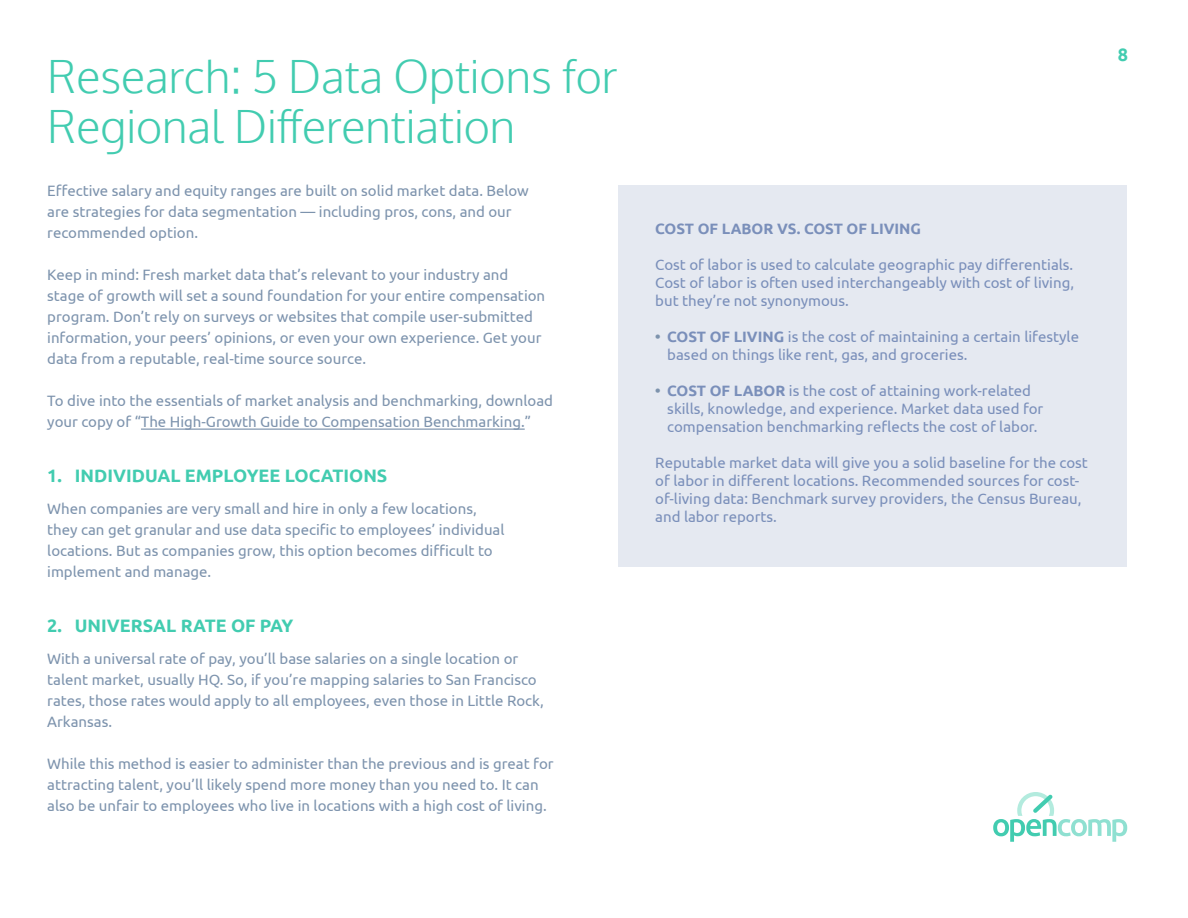
<style>
.page{position:relative;width:1188px;height:918px;background:#fff}
.page>*{position:absolute;margin:0;border:0;box-sizing:border-box;transform-origin:0 0}
.t1{font:300 45px/49.5px "Oxygen";color:#42ccb0}
.t2{font:700 18px "Ubuntu";color:#42ccb0}
.t3{font:15px/21px "Ubuntu";color:#7d93ad}
.t4{font:15px/18px "Ubuntu";color:#7a8fba}
.t5{font:700 15px "Ubuntu";color:#7a8fba}
.s1{font-weight:700;color:#7d93ad}
.s2{font-weight:700}
</style>
<div class="page">
<svg style="left:993px;top:792px;width:134px;height:50px"></svg>
<hr style="left:141px;top:429px;width:384px;height:1px;background:#7d93ad">
<div style="left:618px;top:185px;width:509px;height:381px;background:#e5e9f1"></div>
<h1 class="t1" style="left:47px;top:54px;width:572px">Research: 5 Data Options for<br>Regional Differentiation</h1>
<p class="t3" style="left:47px;top:180px;width:483px">Effective salary and equity ranges are built on solid market data. Below are strategies for data segmentation — including pros, cons, and our recommended option.</p>
<p class="t3" style="left:47px;top:264px;width:500px">Keep in mind: Fresh market data that’s relevant to your industry and stage of growth will set a sound foundation for your entire compensation program. Don’t rely on surveys or websites that compile user-submitted information, your peers’ opinions, or even your own experience. Get your data from a reputable, real-time source source.</p>
<p class="t3" style="left:47px;top:390px;width:507px">To dive into the essentials of market analysis and benchmarking, download your copy of “The High-Growth Guide to Compensation Benchmarking.”</p>
<p class="t2" style="left:47px;top:465px;width:342px">1. INDIVIDUAL EMPLOYEE LOCATIONS</p>
<p class="t3" style="left:47px;top:498px;width:459px">When companies are very small and hire in only a few locations, they can get granular and use data specific to employees’ individual locations. But as companies grow, this option becomes difficult to implement and manage.</p>
<p class="t2" style="left:47px;top:614px;width:248px">2. UNIVERSAL RATE OF PAY</p>
<p class="t3" style="left:47px;top:647px;width:498px">With a universal rate of pay, you’ll base salaries on a single location or talent market, usually HQ. So, if you’re mapping salaries to San Francisco rates, those rates would apply to all employees, even those in Little Rock, Arkansas.</p>
<p class="t3" style="left:47px;top:752px;width:508px">While this method is easier to administer than the previous and is great for attracting talent, you’ll likely spend more money than you need to. It can also be unfair to employees who live in locations with a high cost of living.</p>
<p class="t2" style="left:1118px;top:44px;width:12px">8</p>
<p class="t5" style="left:655px;top:220px;width:267px">COST OF LABOR VS. COST OF LIVING</p>
<p class="t4" style="left:655px;top:255px;width:420px;text-align:justify">Cost of labor is used to calculate geographic pay differentials.<br>Cost of labor is often used interchangeably with cost of living, but they’re not synonymous.</p>
<p class="t4" style="left:667px;top:327px;width:413px;text-indent:-12px"><span class="s1">•</span> <span class="s2">COST OF LIVING</span> is the cost of maintaining a certain lifestyle based on things like rent, gas, and groceries.</p>
<p class="t4" style="left:667px;top:381px;width:378px;text-indent:-12px"><span class="s1">•</span> <span class="s2">COST OF LABOR</span> is the cost of attaining work-related skills, knowledge, and experience. Market data used for compensation benchmarking reflects the cost of labor.</p>
<p class="t4" style="left:655px;top:453px;width:434px">Reputable market data will give you a solid baseline for the cost of labor in different locations. Recommended sources for cost&shy;of-living data: Benchmark survey providers, the Census Bureau, and labor reports.</p>
</div>
